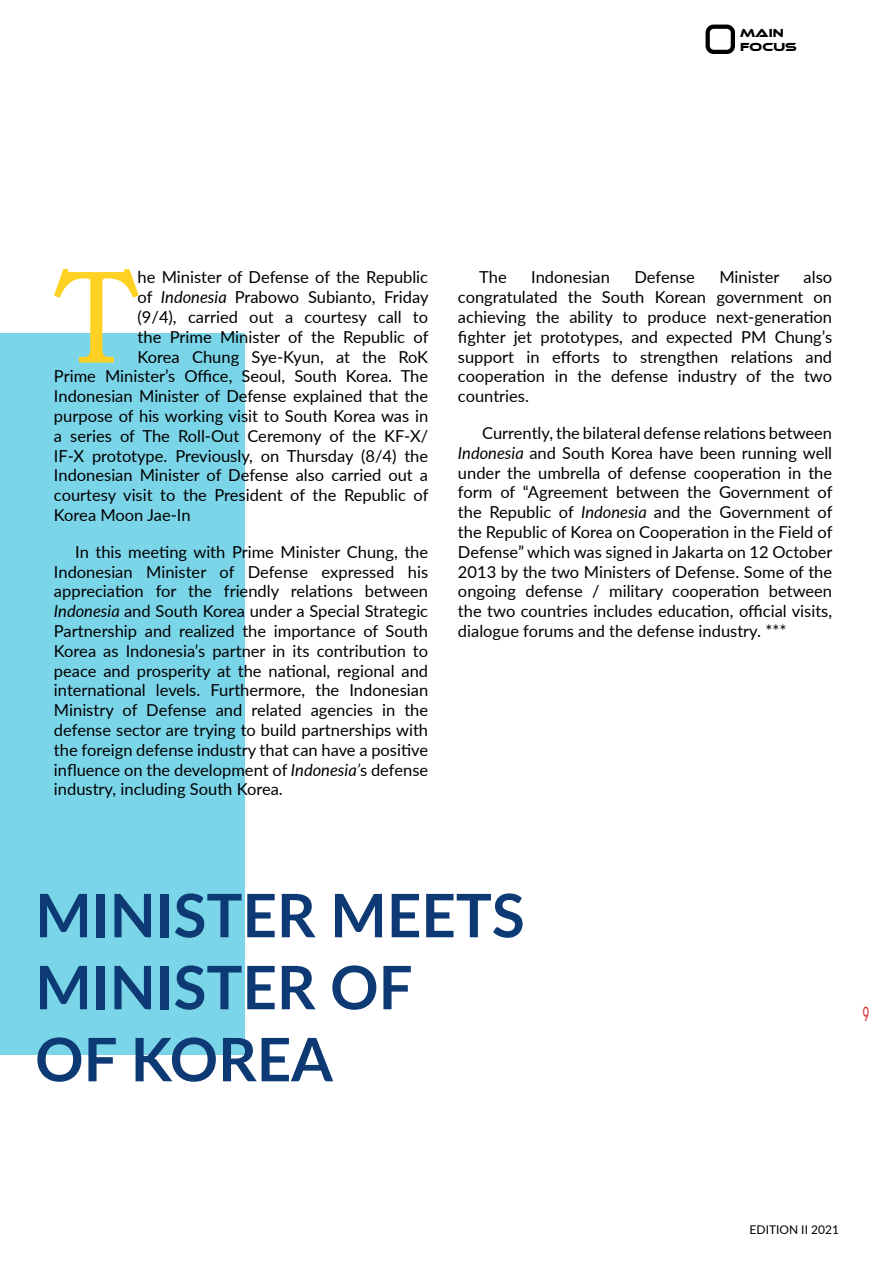
<style>
.page{position:relative;width:893px;height:1263px;background:#fff}
.page>*{position:absolute;margin:0;border:0;box-sizing:border-box;transform-origin:0 0}
.t1{font:132.75px "Bookman Old Style";color:#ffd122}
.t2{font:700 60px/72px "Lato";color:#0d3974}
.t3{font:18px "Lulusma";color:#d2232a;scale:.66 1}
.t4{font:16.5px/19.8px "Lato";color:#000;text-align:justify}
.t5{font:12px "Lato";color:#000}
.t6{font:12px/14.4px "Ethnocentric Rg";color:#000}
.s1{font-style:italic}
</style>
<div class="page">
<div style="left:705px;top:25px;width:30px;height:29px;border:4px solid #000;border-radius:6px"></div>
<div style="left:0;top:333px;width:244px;height:721px;background:#7bd5e9"></div>
<p class="t6" style="left:740px;top:25px;width:58px">MAIN<br>FOCUS</p>
<h1 class="t1" style="left:55px;top:231px;width:84px">T</h1>
<p class="t4" style="left:138px;top:267px;width:292px">he Minister of Defense of the Republic</p>
<p class="t4" style="left:138px;top:286px;width:293px">of <span class="s1">Indonesia</span> Prabowo Subianto, Friday</p>
<p class="t4" style="left:138px;top:306px;width:292px">(9/4), carried out a courtesy call to</p>
<p class="t4" style="left:138px;top:326px;width:292px">the Prime Minister of the Republic of</p>
<p class="t4" style="left:138px;top:346px;width:292px">Korea Chung Sye-Kyun, at the RoK</p>
<p class="t4" style="left:54px;top:366px;width:376px">Prime Minister’s Office, Seoul, South Korea. The</p>
<p class="t4" style="left:54px;top:385px;width:376px">Indonesian Minister of Defense explained that the</p>
<p class="t4" style="left:54px;top:405px;width:376px">purpose of his working visit to South Korea was in</p>
<p class="t4" style="left:54px;top:425px;width:376px">a series of The Roll-Out Ceremony of the KF-X/</p>
<p class="t4" style="left:54px;top:445px;width:376px">IF-X prototype. Previously, on Thursday (8/4) the</p>
<p class="t4" style="left:54px;top:465px;width:376px">Indonesian Minister of Defense also carried out a</p>
<p class="t4" style="left:54px;top:484px;width:376px">courtesy visit to the President of the Republic of</p>
<p class="t4" style="left:54px;top:504px;width:138px">Korea Moon Jae-In</p>
<p class="t4" style="left:54px;top:541px;width:376px;text-indent:21px">In this meeting with Prime Minister Chung, the Indonesian Minister of Defense expressed his appreciation for the friendly relations between <span class="s1">Indonesia</span> and South Korea under a Special Strategic Partnership and realized the importance of South Korea as Indonesia’s partner in its contribution to peace and prosperity at the national, regional and international levels. Furthermore, the Indonesian Ministry of Defense and related agencies in the defense sector are trying to build partnerships with the foreign defense industry that can have a positive influence on the development of <span class="s1">Indonesia’</span>s defense industry, including South Korea.</p>
<p class="t4" style="left:458px;top:267px;width:376px;text-indent:346px">also congratulated the South Korean government on achieving the ability to produce next-generation fighter jet prototypes, and expected PM Chung’s support in efforts to strengthen relations and cooperation in the defense industry of the two countries.</p>
<p class="t4" style="left:458px;top:422px;width:376px;text-indent:24px">Currently, the bilateral defense relations between <span class="s1">Indonesia</span> and South Korea have been running well under the umbrella of defense cooperation in the form of “Agreement between the Government of the Republic of <span class="s1">Indonesia</span> and the Government of the Republic of Korea on Cooperation in the Field of Defense” which was signed in Jakarta on 12 October 2013 by the two Ministers of Defense. Some of the ongoing defense / military cooperation between the two countries includes education, official visits, dialogue forums and the defense industry. ***</p>
<p class="t4" style="left:479px;top:267px;width:29px">The</p>
<p class="t4" style="left:531px;top:267px;width:80px">Indonesian</p>
<p class="t4" style="left:634px;top:267px;width:62px">Defense</p>
<p class="t4" style="left:719px;top:267px;width:62px">Minister</p>
<h2 class="t2" style="left:35px;top:877px;width:491px">MINISTER MEETS<br>MINISTER OF<br>OF KOREA</h2>
<p class="t3" style="left:863px;top:1004px;width:11px">9</p>
<p class="t5" style="left:750px;top:1221px;width:91px">EDITION II 2021</p>
</div>
